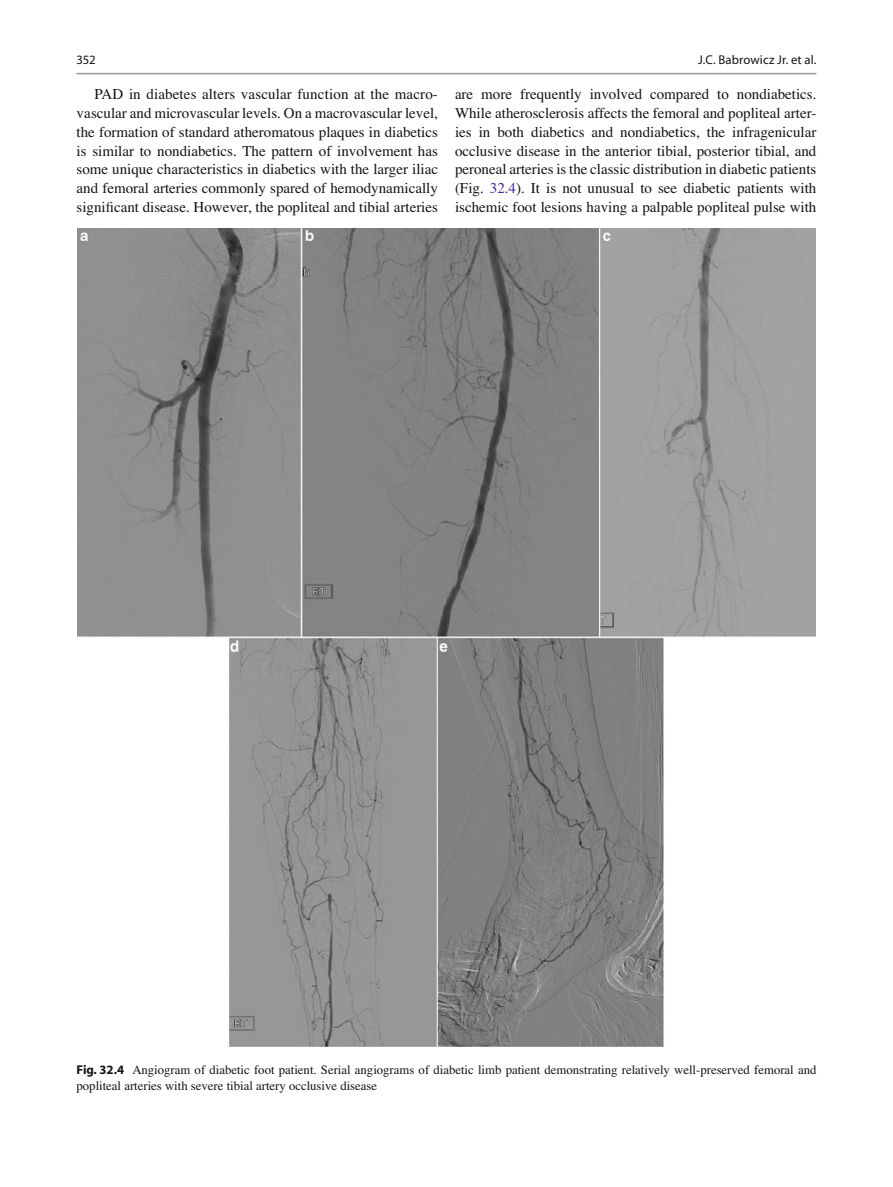
<style>
.page{position:relative;width:893px;height:1187px;background:#fff}
.page>*{position:absolute;margin:0;border:0;box-sizing:border-box;transform-origin:0 0}
.t1{font:15px/18.8px "Frsjdf Times";color:#131413;text-align:justify}
.t2{font:12.75px/15px "Frsjdf Times";color:#131413}
.t3{font:12.75px "Vvxhqq Myriad";letter-spacing:.005em;color:#131413}
.s1{color:#48279a}
.s2{font-family:"Thkshd Myriad";font-weight:700}
</style>
<div class="page">
<img style="left:77px;top:229px;width:738px;height:817px">
<hr style="left:77px;top:73px;width:739px;height:1px;background:#989898">
<p class="t3" style="left:698px;top:55px;width:120px">J.C. Babrowicz Jr. et al.</p>
<p class="t3" style="left:77px;top:55px;width:21px">352</p>
<p class="t1" style="left:77px;top:86px;width:363px;text-indent:18px">PAD in diabetes alters vascular function at the macro&shy;vascular and microvascular levels. On a macrovascular level, the formation of standard atheromatous plaques in diabetics is similar to nondiabetics. The pattern of involvement has some unique characteristics in diabetics with the larger iliac and femoral arteries commonly spared of hemodynamically significant disease. However, the popliteal and tibial arteries</p>
<p class="t1" style="left:455px;top:86px;width:363px">are more frequently involved compared to nondiabetics.<br>While atherosclerosis affects the femoral and popliteal arter&shy;ies in both diabetics and nondiabetics, the infragenicular occlusive disease in the anterior tibial, posterior tibial, and peroneal arteries is the classic distribution in diabetic patients (Fig. <span class="s1">32.4</span> ). It is not unusual to see diabetic patients with ischemic foot lesions having a palpable popliteal pulse with</p>
<p class="t2" style="left:77px;top:1063px;width:741px"><span class="s2">Fig. 32.4</span> Angiogram of diabetic foot patient. Serial angiograms of diabetic limb patient demonstrating relatively well-preserved femoral and popliteal arteries with severe tibial artery occlusive disease</p>
</div>
